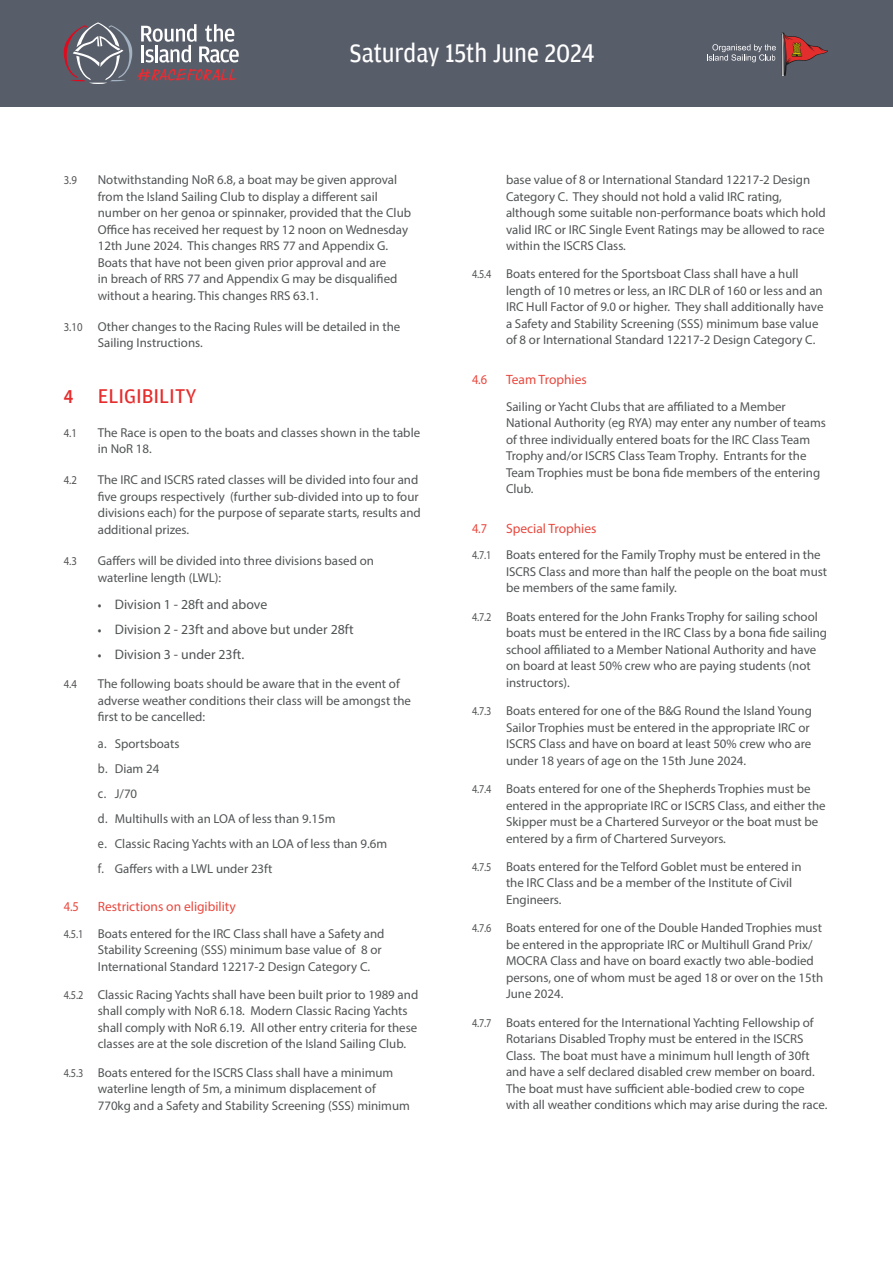
<style>
.page{position:relative;width:893px;height:1263px;background:#fff}
.page>*{position:absolute;margin:0;border:0;box-sizing:border-box;transform-origin:0 0}
.t1{font:27px "Amplitude";letter-spacing:-.005em;color:#fff;scale:.92 1}
.t2{font:21px "Amplitude";color:#e62d2e}
.t3{font:13.8px "Myriad Pro";color:#515455}
.t4{font:13.5px "Myriad Pro";color:#e9483e}
.t5{font:13.5px "Myriad Pro";color:#e9483e;scale:.92 1}
.para_-_unnumbered{font:12.9px/16.5px "Myriad Pro";color:#515455}
.t6{font:12px "Myriad Pro";color:#515455;scale:.9 1}
.s1{font-size:12px}
.s2{font-family:"Myriad Pro";font-weight:600;font-size:19.8px}
.s3{font-weight:700;font-size:12px}
.s4{font-size:13.5px}
</style>
<div class="page">
<div style="left:0;top:0;width:893px;height:106px;background:#585d6a"></div>
<svg style="left:707px;top:33px;width:121px;height:43px"></svg>
<svg style="left:64px;top:22px;width:175px;height:62px"></svg>
<p class="t1" style="left:350px;top:38px;width:268px">Saturday 15th June 2024</p>
<p class="t6" style="left:64px;top:173px;width:16px">3.9</p>
<p class="para_-_unnumbered" style="left:98px;top:171px;width:315px">Notwithstanding NoR 6.8, a boat may be given approval from the Island Sailing Club to display a different sail number on her genoa or spinnaker, provided that the Club Office has received her request by 12 noon on Wednesday 12th June 2024. This changes RRS 77 and Appendix G.<br>Boats that have not been given prior approval and are<br>in breach of RRS 77 and Appendix G may be disqualified without a hearing. This changes RRS 63.1.</p>
<p class="para_-_unnumbered" style="left:98px;top:318px;width:304px;text-indent:-34px"><span class="s1">3.10</span> Other changes to the Racing Rules will be detailed in the<br>Sailing Instructions.</p>
<p class="t2" style="left:64px;top:384px;width:134px"><span class="s2">4</span> ELIGIBILITY</p>
<p class="t6" style="left:64px;top:425px;width:16px">4.1</p>
<p class="para_-_unnumbered" style="left:98px;top:424px;width:324px">The Race is open to the boats and classes shown in the table in NoR 18.</p>
<p class="t6" style="left:64px;top:473px;width:16px">4.2</p>
<p class="para_-_unnumbered" style="left:98px;top:472px;width:325px">The IRC and ISCRS rated classes will be divided into four and five groups respectively (further sub-divided into up to four divisions each) for the purpose of separate starts, results and additional prizes.</p>
<p class="t6" style="left:64px;top:554px;width:16px">4.3</p>
<p class="para_-_unnumbered" style="left:98px;top:553px;width:278px">Gaffers will be divided into three divisions based on waterline length (LWL):</p>
<p class="t3" style="left:98px;top:596px;width:171px"><span class="s3">•</span> Division 1 - 28ft and above</p>
<p class="t3" style="left:98px;top:621px;width:257px"><span class="s3">•</span> Division 2 - 23ft and above but under 28ft</p>
<p class="t3" style="left:98px;top:646px;width:148px"><span class="s3">•</span> Division 3 - under 23ft.</p>
<p class="t6" style="left:64px;top:677px;width:16px">4.4</p>
<p class="para_-_unnumbered" style="left:98px;top:675px;width:315px">The following boats should be aware that in the event of adverse weather conditions their class will be amongst the first to be cancelled:</p>
<p class="para_-_unnumbered" style="left:98px;top:736px;width:83px"><span class="s4">a.</span> Sportsboats</p>
<p class="para_-_unnumbered" style="left:98px;top:761px;width:63px"><span class="s4">b.</span> Diam 24</p>
<p class="para_-_unnumbered" style="left:98px;top:786px;width:41px"><span class="s4">c.</span> J/70</p>
<p class="para_-_unnumbered" style="left:98px;top:811px;width:239px"><span class="s4">d.</span> Multihulls with an LOA of less than 9.15m</p>
<p class="para_-_unnumbered" style="left:98px;top:836px;width:291px"><span class="s4">e.</span> Classic Racing Yachts with an LOA of less than 9.6m</p>
<p class="para_-_unnumbered" style="left:98px;top:861px;width:176px"><span class="s4">f.</span> Gaffers with a LWL under 23ft</p>
<p class="t5" style="left:64px;top:898px;width:18px">4.5</p>
<p class="t4" style="left:98px;top:898px;width:140px">Restrictions on eligibility</p>
<p class="para_-_unnumbered" style="left:98px;top:925px;width:288px;text-indent:-34px"><span class="s1">4.5.1</span> Boats entered for the IRC Class shall have a Safety and<br>Stability Screening (SSS) minimum base value of 8 or<br>International Standard 12217-2 Design Category C.</p>
<p class="para_-_unnumbered" style="left:98px;top:986px;width:322px;text-indent:-34px"><span class="s1">4.5.2</span> Classic Racing Yachts shall have been built prior to 1989 and shall comply with NoR 6.18. Modern Classic Racing Yachts shall comply with NoR 6.19. All other entry criteria for these classes are at the sole discretion of the Island Sailing Club.</p>
<p class="para_-_unnumbered" style="left:98px;top:1064px;width:314px;text-indent:-34px"><span class="s1">4.5.3</span> Boats entered for the ISCRS Class shall have a minimum waterline length of 5m, a minimum displacement of<br>770kg and a Safety and Stability Screening (SSS) minimum</p>
<p class="para_-_unnumbered" style="left:506px;top:171px;width:321px">base value of 8 or International Standard 12217-2 Design Category C. They should not hold a valid IRC rating, although some suitable non-performance boats which hold valid IRC or IRC Single Event Ratings may be allowed to race within the ISCRS Class.</p>
<p class="para_-_unnumbered" style="left:506px;top:266px;width:319px;text-indent:-34px"><span class="s1">4.5.4</span> Boats entered for the Sportsboat Class shall have a hull length of 10 metres or less, an IRC DLR of 160 or less and an IRC Hull Factor of 9.0 or higher. They shall additionally have a Safety and Stability Screening (SSS) minimum base value of 8 or International Standard 12217-2 Design Category C.</p>
<p class="t5" style="left:472px;top:371px;width:18px">4.6</p>
<p class="t4" style="left:506px;top:371px;width:82px">Team Trophies</p>
<p class="para_-_unnumbered" style="left:506px;top:398px;width:321px">Sailing or Yacht Clubs that are affiliated to a Member National Authority (eg RYA) may enter any number of teams of three individually entered boats for the IRC Class Team Trophy and/or ISCRS Class Team Trophy. Entrants for the Team Trophies must be bona fide members of the entering Club.</p>
<p class="t5" style="left:472px;top:520px;width:18px">4.7</p>
<p class="t4" style="left:506px;top:520px;width:92px">Special Trophies</p>
<p class="para_-_unnumbered" style="left:506px;top:546px;width:323px;text-indent:-34px"><span class="s1">4.7.1</span> Boats entered for the Family Trophy must be entered in the<br>ISCRS Class and more than half the people on the boat must be members of the same family.</p>
<p class="para_-_unnumbered" style="left:506px;top:608px;width:323px;text-indent:-34px"><span class="s1">4.7.2</span> Boats entered for the John Franks Trophy for sailing school boats must be entered in the IRC Class by a bona fide sailing school affiliated to a Member National Authority and have on board at least 50% crew who are paying students (not instructors).</p>
<p class="para_-_unnumbered" style="left:506px;top:702px;width:307px;text-indent:-34px"><span class="s1">4.7.3</span> Boats entered for one of the B&amp;G Round the Island Young Sailor Trophies must be entered in the appropriate IRC or ISCRS Class and have on board at least 50% crew who are under 18 years of age on the 15th June 2024.</p>
<p class="para_-_unnumbered" style="left:506px;top:780px;width:321px;text-indent:-34px"><span class="s1">4.7.4</span> Boats entered for one of the Shepherds Trophies must be entered in the appropriate IRC or ISCRS Class, and either the Skipper must be a Chartered Surveyor or the boat must be entered by a firm of Chartered Surveyors.</p>
<p class="para_-_unnumbered" style="left:506px;top:858px;width:297px;text-indent:-34px"><span class="s1">4.7.5</span> Boats entered for the Telford Goblet must be entered in the IRC Class and be a member of the Institute of Civil<br>Engineers.</p>
<p class="para_-_unnumbered" style="left:506px;top:919px;width:319px;text-indent:-34px"><span class="s1">4.7.6</span> Boats entered for one of the Double Handed Trophies must be entered in the appropriate IRC or Multihull Grand Prix/ MOCRA Class and have on board exactly two able-bodied persons, one of whom must be aged 18 or over on the 15th June 2024.</p>
<p class="para_-_unnumbered" style="left:506px;top:1014px;width:323px;text-indent:-34px"><span class="s1">4.7.7</span> Boats entered for the International Yachting Fellowship of Rotarians Disabled Trophy must be entered in the ISCRS Class. The boat must have a minimum hull length of 30ft and have a self declared disabled crew member on board.<br>The boat must have sufficient able-bodied crew to cope with all weather conditions which may arise during the race.</p>
</div>
